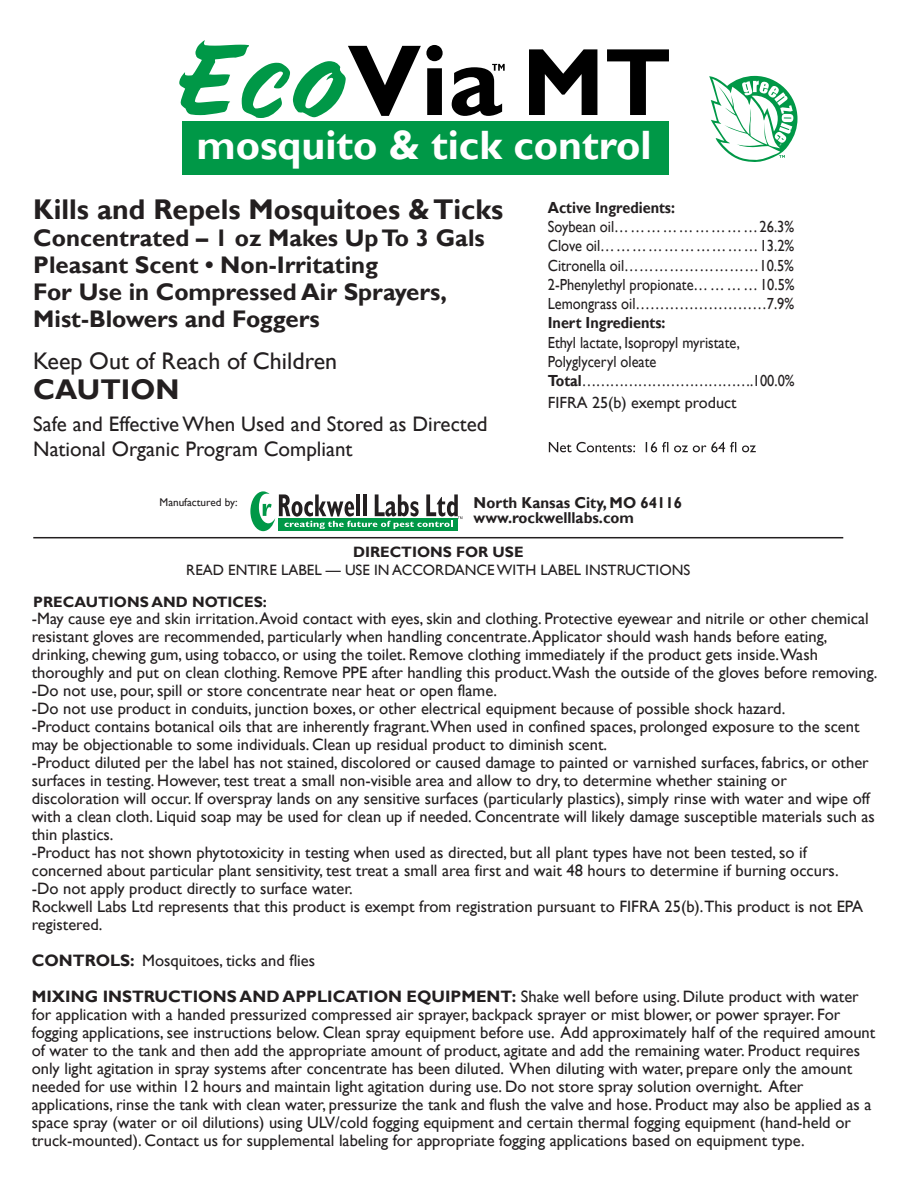
<style>
.page{position:relative;width:918px;height:1188px;background:#fff}
.page>*{position:absolute;margin:0;border:0;box-sizing:border-box;transform-origin:0 0}
.t1{font:700 96.15px "Gill Sans";color:#000}
.t2{font:700 40.95px "Gill Sans";color:#fff}
.t3{font:700 28.5px "Gill Sans";color:#231f20}
.t4{font:700 24px/27px "Gill Sans";color:#231f20}
.t5{font:24px "Gill Sans";color:#231f20}
.t6{font:21px/25.2px "Gill Sans";color:#231f20}
.t7{font:16.5px/18px "Gill Sans";color:#231f20}
.t8{font:16.2px "Gill Sans";color:#231f20}
.t9{font:16.05px/19.2px "Gill Sans";color:#231f20;scale:.9 1}
.t10{font:700 15.75px/15.8px "Gill Sans";color:#231f20;scale:.96 1}
.t11{font:15px/18px "Gill Sans";color:#231f20;text-align:center}
.t12{font:700 15px "Gill Sans";color:#231f20}
.t13{font:11.25px "Gill Sans";color:#231f20}
.s1{font-weight:700}
</style>
<div class="page">
<svg style="left:709px;top:76px;width:88px;height:86px"></svg>
<hr style="left:33px;top:537px;width:810px;height:1px;background:#231f20">
<svg style="left:549px;top:442px;width:207px;height:10px"></svg>
<svg style="left:250px;top:491px;width:213px;height:40px"></svg>
<div style="left:183px;top:121px;width:486px;height:54px;background:#009847"></div>
<svg style="left:179px;top:40px;width:264px;height:78px"></svg>
<svg style="left:452px;top:64px;width:53px;height:52px"></svg>
<p class="t1" style="left:522px;top:25px;width:151px">MT</p>
<p class="t2" style="left:197px;top:121px;width:457px">mosquito &amp; tick control</p>
<p class="t3" style="left:33px;top:192px;width:472px">Kills and Repels Mosquitoes &amp; Ticks</p>
<p class="t4" style="left:33px;top:225px;width:453px">Concentrated – 1 oz Makes Up To 3 Gals<br>Pleasant Scent • Non-Irritating<br>For Use in Compressed Air Sprayers,<br>Mist-Blowers and Foggers</p>
<p class="t9" style="left:548px;top:198px;width:276px"><span class="s1">Active Ingredients:<br></span>Soybean oil………………………26.3%<br>Clove oil…………………………13.2%<br>Citronella oil………………………10.5%<br>2-Phenylethyl propionate…………10.5%<br>Lemongrass oil………………………7.9%<br><span class="s1">Inert Ingredients:<br></span>Ethyl lactate, Isopropyl myristate,<br>Polyglyceryl oleate<br><span class="s1">Total</span>……………………………….100.0%</p>
<p class="t8" style="left:548px;top:393px;width:190px">FIFRA 25(b) exempt product</p>
<p class="t5" style="left:33px;top:347px;width:305px">Keep Out of Reach of Children</p>
<p class="t3" style="left:33px;top:372px;width:148px">CAUTION</p>
<p class="t6" style="left:33px;top:412px;width:456px">Safe and EffectiveWhen Used and Stored as Directed<br>National Organic Program Compliant</p>
<p class="t10" style="left:474px;top:495px;width:219px">North Kansas City, MO 64116 www.rockwelllabs.com</p>
<p class="t13" style="left:160px;top:496px;width:80px">Manufactured by:</p>
<p class="t11" style="left:186px;top:543px;width:505px"><span class="s1">DIRECTIONS FOR USE<br></span>READ ENTIRE LABEL — USE IN ACCORDANCEWITH LABEL INSTRUCTIONS</p>
<p class="t12" style="left:33px;top:593px;width:235px">PRECAUTIONS AND NOTICES:</p>
<p class="t7" style="left:32px;top:610px;width:847px">-May cause eye and skin irritation. Avoid contact with eyes, skin and clothing. Protective eyewear and nitrile or other chemical resistant gloves are recommended, particularly when handling concentrate. Applicator should wash hands before eating, drinking, chewing gum, using tobacco, or using the toilet. Remove clothing immediately if the product gets inside.Wash thoroughly and put on clean clothing. Remove PPE after handling this product.Wash the outside of the gloves before removing. -Do not use, pour, spill or store concentrate near heat or open flame.<br>-Do not use product in conduits, junction boxes, or other electrical equipment because of possible shock hazard.<br>-Product contains botanical oils that are inherently fragrant.When used in confined spaces, prolonged exposure to the scent may be objectionable to some individuals. Clean up residual product to diminish scent.<br>-Product diluted per the label has not stained, discolored or caused damage to painted or varnished surfaces, fabrics, or other surfaces in testing. However, test treat a small non-visible area and allow to dry, to determine whether staining or discoloration will occur. If overspray lands on any sensitive surfaces (particularly plastics), simply rinse with water and wipe off with a clean cloth. Liquid soap may be used for clean up if needed. Concentrate will likely damage susceptible materials such as thin plastics.<br>-Product has not shown phytotoxicity in testing when used as directed, but all plant types have not been tested, so if concerned about particular plant sensitivity, test treat a small area first and wait 48 hours to determine if burning occurs.<br>-Do not apply product directly to surface water.<br>Rockwell Labs Ltd represents that this product is exempt from registration pursuant to FIFRA 25(b).This product is not EPA registered.</p>
<p class="t7" style="left:32px;top:943px;width:829px;line-height:36px"><span class="s1">CONTROLS:</span> Mosquitoes, ticks and flies<br><span class="s1">MIXING INSTRUCTIONS AND APPLICATION EQUIPMENT:</span> Shake well before using. Dilute product with water</p>
<p class="t7" style="left:32px;top:1006px;width:845px">for application with a handed pressurized compressed air sprayer, backpack sprayer or mist blower, or power sprayer. For fogging applications, see instructions below. Clean spray equipment before use. Add approximately half of the required amount of water to the tank and then add the appropriate amount of product, agitate and add the remaining water. Product requires only light agitation in spray systems after concentrate has been diluted. When diluting with water, prepare only the amount needed for use within 12 hours and maintain light agitation during use. Do not store spray solution overnight. After applications, rinse the tank with clean water, pressurize the tank and flush the valve and hose. Product may also be applied as a space spray (water or oil dilutions) using ULV/cold fogging equipment and certain thermal fogging equipment (hand-held or truck-mounted). Contact us for supplemental labeling for appropriate fogging applications based on equipment type.</p>
</div>
